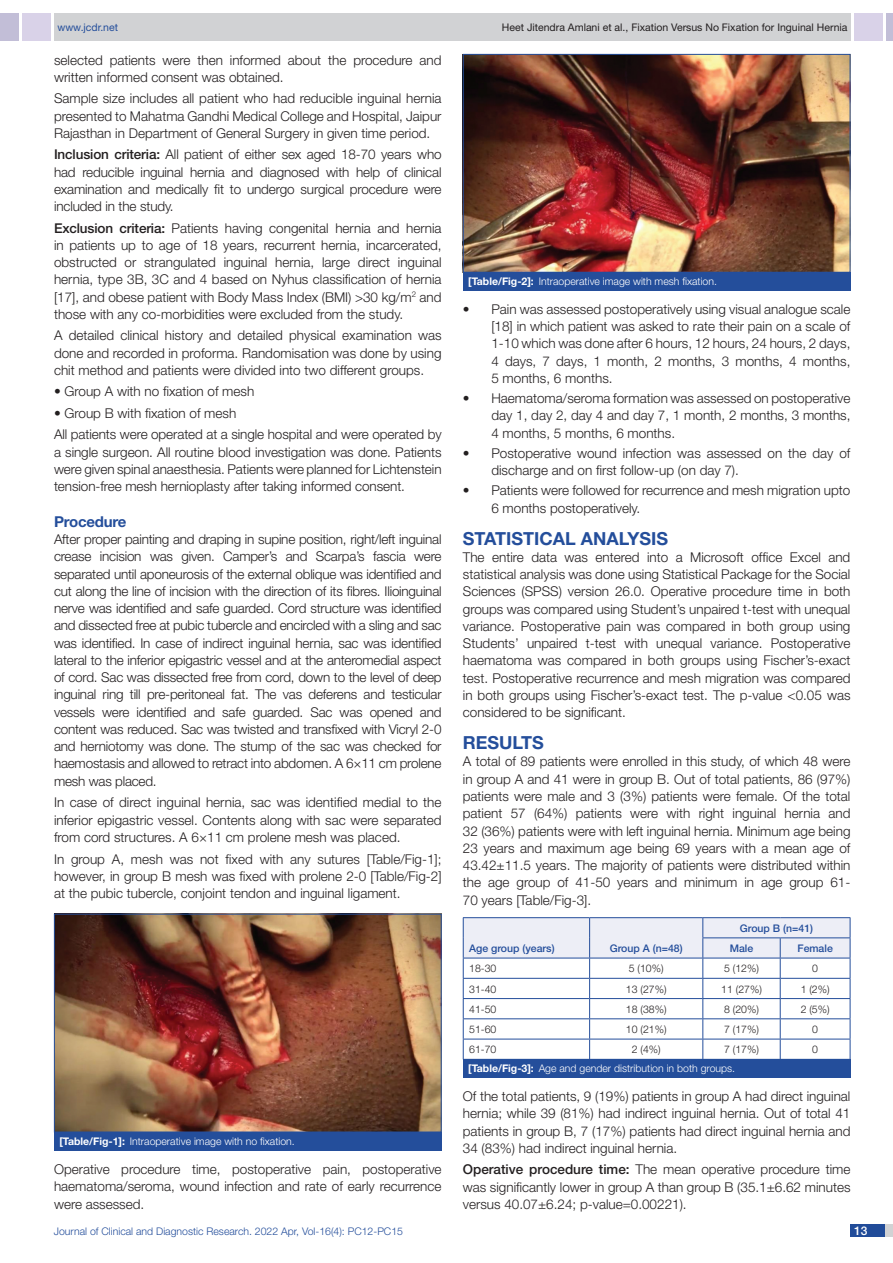
<style>
.page{position:relative;width:893px;height:1263px;background:#fff}
.page>*{position:absolute;margin:0;border:0;box-sizing:border-box;transform-origin:0 0}
.Heading{font:700 18px "Helvetica Neue";color:#244e9b}
.HEAD_2{font:700 15px "Helvetica Neue";letter-spacing:-.015em;color:#244e9b}
.Body_text{font:300 13.5px/17.2px "Helvetica Neue";color:#231f20;text-align:justify}
.Bullet_list{font:300 13.5px/17.2px "Helvetica Neue";color:#231f20;text-align:justify}
.t1{font:500 12px "Helvetica Neue";color:#fff}
.TABLE_FIG{font:300 10.5px "Helvetica Neue";color:#fff}
.tb_txt{font:300 10.5px "Helvetica Neue";color:#231f20}
.t2{font:300 10.5px "Helvetica Neue";color:#244e9b}
.t3{font:10.5px "Helvetica Neue";color:#231f20}
.tb_head{font:500 10.5px "Helvetica Neue";color:#244e9b}
.t4{font:10.5px "Helvetica Neue";color:#244e9b}
.s1{font-weight:500}
.s2{font-weight:700}
</style>
<div class="page">
<div style="left:54px;top:13px;width:796px;height:28px;background:#d1d2d4"></div>
<div style="left:0;top:13px;width:19px;height:28px;background:#c2bed7"></div>
<div style="left:22px;top:13px;width:29px;height:28px;background:#d9d2e8"></div>
<div style="left:886px;top:13px;width:7px;height:28px;background:#c2bed7"></div>
<div style="left:854px;top:13px;width:29px;height:28px;background:#d9d2e8"></div>
<div style="left:850px;top:1224px;width:43px;height:13px;background:#d1d2d4"></div>
<div style="left:850px;top:1224px;width:35px;height:13px;background:#214c99"></div>
<img style="left:56px;top:916px;width:384px;height:214px">
<div style="left:54px;top:914px;width:388px;height:218px;border:1px solid #244e9b"></div>
<div style="left:54px;top:1131px;width:388px;height:19px;background:#244e9b"></div>
<img style="left:465px;top:56px;width:383px;height:215px">
<div style="left:463px;top:54px;width:387px;height:219px;border:1px solid #244e9b"></div>
<div style="left:463px;top:272px;width:387px;height:19px;background:#244e9b"></div>
<hr style="left:463px;top:917px;width:127px;height:1px;background:#244e9b">
<hr style="left:590px;top:917px;width:113px;height:1px;background:#244e9b">
<hr style="left:703px;top:917px;width:77px;height:1px;background:#244e9b">
<hr style="left:780px;top:917px;width:70px;height:1px;background:#244e9b">
<svg style="left:463px;top:918px;width:388px;height:141px"></svg>
<div style="left:463px;top:1059px;width:387px;height:19px;background:#244e9b"></div>
<p class="t4" style="left:57px;top:21px;width:62px">www.jcdr.net</p>
<p class="t3" style="left:502px;top:21px;width:347px">Heet Jitendra Amlani et al., Fixation Versus No Fixation for Inguinal Hernia</p>
<p class="Body_text" style="left:54px;top:51px;width:389px">selected patients were then informed about the procedure and written informed consent was obtained.</p>
<p class="Body_text" style="left:54px;top:90px;width:389px">Sample size includes all patient who had reducible inguinal hernia presented to Mahatma Gandhi Medical College and Hospital, Jaipur Rajasthan in Department of General Surgery in given time period.</p>
<p class="Body_text" style="left:54px;top:146px;width:389px"><span class="s1">Inclusion criteria:</span> All patient of either sex aged 18-70 years who had reducible inguinal hernia and diagnosed with help of clinical examination and medically fit to undergo surgical procedure were included in the study.</p>
<p class="Body_text" style="left:54px;top:219px;width:389px"><span class="s1">Exclusion criteria:</span> Patients having congenital hernia and hernia in patients up to age of 18 years, recurrent hernia, incarcerated, obstructed or strangulated inguinal hernia, large direct inguinal hernia, type 3B, 3C and 4 based on Nyhus classification of hernia [17], and obese patient with Body Mass Index (BMI) &gt;30 kg/m<sup>2</sup> and those with any co-morbidities were excluded from the study.</p>
<p class="Body_text" style="left:54px;top:327px;width:389px">A detailed clinical history and detailed physical examination was done and recorded in proforma. Randomisation was done by using chit method and patients were divided into two different groups.</p>
<p class="Body_text" style="left:54px;top:383px;width:202px">• Group A with no fixation of mesh</p>
<p class="Body_text" style="left:54px;top:404px;width:184px">• Group B with fixation of mesh</p>
<p class="Body_text" style="left:54px;top:426px;width:389px">All patients were operated at a single hospital and were operated by a single surgeon. All routine blood investigation was done. Patients were given spinal anaesthesia. Patients were planned for Lichtenstein tension-free mesh hernioplasty after taking informed consent.</p>
<p class="HEAD_2" style="left:54px;top:512px;width:74px">Procedure</p>
<p class="Body_text" style="left:54px;top:530px;width:389px">After proper painting and draping in supine position, right/left inguinal crease incision was given. Camper’s and Scarpa’s fascia were separated until aponeurosis of the external oblique was identified and cut along the line of incision with the direction of its fibres. Ilioinguinal nerve was identified and safe guarded. Cord structure was identified and dissected free at pubic tubercle and encircled with a sling and sac was identified. In case of indirect inguinal hernia, sac was identified lateral to the inferior epigastric vessel and at the anteromedial aspect of cord. Sac was dissected free from cord, down to the level of deep inguinal ring till pre-peritoneal fat. The vas deferens and testicular vessels were identified and safe guarded. Sac was opened and content was reduced. Sac was twisted and transfixed with Vicryl 2-0 and herniotomy was done. The stump of the sac was checked for haemostasis and allowed to retract into abdomen. A 6×11 cm prolene mesh was placed.</p>
<p class="Body_text" style="left:54px;top:793px;width:389px">In case of direct inguinal hernia, sac was identified medial to the inferior epigastric vessel. Contents along with sac were separated from cord structures. A 6×11 cm prolene mesh was placed.</p>
<p class="Body_text" style="left:54px;top:850px;width:389px">In group A, mesh was not fixed with any sutures [Table/Fig-1]; however, in group B mesh was fixed with prolene 2-0 [Table/Fig-2] at the pubic tubercle, conjoint tendon and inguinal ligament.</p>
<p class="TABLE_FIG" style="left:59px;top:1135px;width:237px"><span class="s2">[Table/Fig-1]:</span> Intraoperative image with no fixation.</p>
<p class="Body_text" style="left:54px;top:1160px;width:389px">Operative procedure time, postoperative pain, postoperative haematoma/seroma, wound infection and rate of early recurrence were assessed.</p>
<p class="TABLE_FIG" style="left:468px;top:275px;width:250px"><span class="s2">[Table/Fig-2]:</span> Intraoperative image with mesh fixation.</p>
<p class="Bullet_list" style="left:491px;top:300px;width:361px;text-indent:-28px">• Pain was assessed postoperatively using visual analogue scale [18] in which patient was asked to rate their pain on a scale of 1-10 which was done after 6 hours, 12 hours, 24 hours, 2 days, 4 days, 7 days, 1 month, 2 months, 3 months, 4 months, 5 months, 6 months.</p>
<p class="Bullet_list" style="left:491px;top:389px;width:361px;text-indent:-28px">• Haematoma/seroma formation was assessed on postoperative day 1, day 2, day 4 and day 7, 1 month, 2 months, 3 months, 4 months, 5 months, 6 months.</p>
<p class="Bullet_list" style="left:491px;top:444px;width:361px;text-indent:-28px">• Postoperative wound infection was assessed on the day of discharge and on first follow-up (on day 7).</p>
<p class="Bullet_list" style="left:491px;top:482px;width:361px;text-indent:-28px">• Patients were followed for recurrence and mesh migration upto<br>6 months postoperatively.</p>
<p class="Heading" style="left:463px;top:527px;width:207px">STATISTICAL ANALYSIS</p>
<p class="Body_text" style="left:463px;top:548px;width:389px">The entire data was entered into a Microsoft office Excel and statistical analysis was done using Statistical Package for the Social Sciences (SPSS) version 26.0. Operative procedure time in both groups was compared using Student’s unpaired t-test with unequal variance. Postoperative pain was compared in both group using Students’ unpaired t-test with unequal variance. Postoperative haematoma was compared in both groups using Fischer’s-exact test. Postoperative recurrence and mesh migration was compared in both groups using Fischer’s-exact test. The p-value &lt;0.05 was considered to be significant.</p>
<p class="Heading" style="left:463px;top:732px;width:83px">RESULTS</p>
<p class="Body_text" style="left:463px;top:753px;width:389px">A total of 89 patients were enrolled in this study, of which 48 were in group A and 41 were in group B. Out of total patients, 86 (97%) patients were male and 3 (3%) patients were female. Of the total patient 57 (64%) patients were with right inguinal hernia and 32 (36%) patients were with left inguinal hernia. Minimum age being 23 years and maximum age being 69 years with a mean age of 43.42±11.5 years. The majority of patients were distributed within the age group of 41-50 years and minimum in age group 61- 70 years [Table/Fig-3].</p>
<p class="tb_head" style="left:469px;top:942px;width:87px">Age group (years)</p>
<p class="tb_head" style="left:610px;top:942px;width:74px">Group A (n=48)</p>
<p class="tb_head" style="left:740px;top:922px;width:75px">Group B (n=41)</p>
<p class="tb_head" style="left:730px;top:942px;width:25px">Male</p>
<p class="tb_head" style="left:797px;top:942px;width:37px">Female</p>
<p class="tb_txt" style="left:469px;top:962px;width:29px">18-30</p>
<p class="tb_txt" style="left:629px;top:962px;width:36px">5 (10%)</p>
<p class="tb_txt" style="left:724px;top:962px;width:36px">5 (12%)</p>
<p class="tb_txt" style="left:812px;top:962px;width:7px">0</p>
<p class="tb_txt" style="left:469px;top:982px;width:29px">31-40</p>
<p class="tb_txt" style="left:626px;top:982px;width:42px">13 (27%)</p>
<p class="tb_txt" style="left:721px;top:982px;width:42px">11 (27%)</p>
<p class="tb_txt" style="left:801px;top:982px;width:30px">1 (2%)</p>
<p class="tb_txt" style="left:469px;top:1003px;width:29px">41-50</p>
<p class="tb_txt" style="left:626px;top:1003px;width:42px">18 (38%)</p>
<p class="tb_txt" style="left:724px;top:1003px;width:36px">8 (20%)</p>
<p class="tb_txt" style="left:801px;top:1003px;width:30px">2 (5%)</p>
<p class="tb_txt" style="left:469px;top:1023px;width:29px">51-60</p>
<p class="tb_txt" style="left:626px;top:1023px;width:42px">10 (21%)</p>
<p class="tb_txt" style="left:724px;top:1023px;width:36px">7 (17%)</p>
<p class="tb_txt" style="left:812px;top:1023px;width:7px">0</p>
<p class="tb_txt" style="left:469px;top:1043px;width:29px">61-70</p>
<p class="tb_txt" style="left:632px;top:1043px;width:30px">2 (4%)</p>
<p class="tb_txt" style="left:724px;top:1043px;width:36px">7 (17%)</p>
<p class="tb_txt" style="left:812px;top:1043px;width:7px">0</p>
<p class="TABLE_FIG" style="left:468px;top:1062px;width:268px"><span class="s2">[Table/Fig-3]:</span> Age and gender distribution in both groups.</p>
<p class="Body_text" style="left:463px;top:1087px;width:389px">Of the total patients, 9 (19%) patients in group A had direct inguinal hernia; while 39 (81%) had indirect inguinal hernia. Out of total 41 patients in group B, 7 (17%) patients had direct inguinal hernia and 34 (83%) had indirect inguinal hernia.</p>
<p class="Body_text" style="left:463px;top:1160px;width:389px"><span class="s1">Operative procedure time:</span> The mean operative procedure time was significantly lower in group A than group B (35.1±6.62 minutes versus 40.07±6.24; p-value=0.00221).</p>
<p class="t2" style="left:54px;top:1225px;width:351px">Journal of Clinical and Diagnostic Research. 2022 Apr, Vol-16(4): PC12-PC15</p>
<p class="t1" style="left:854px;top:1223px;width:15px">13</p>
</div>
